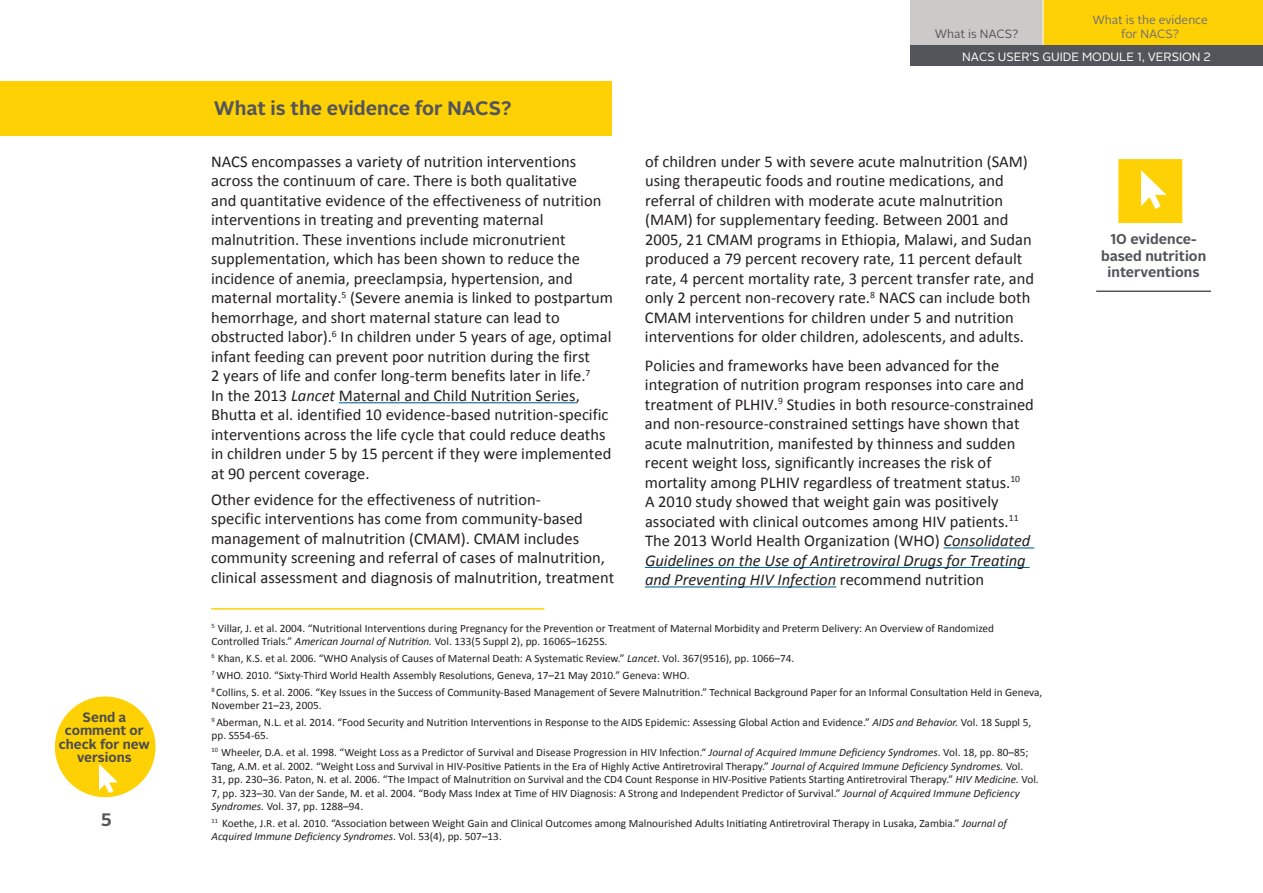
<style>
.page{position:relative;width:1263px;height:893px;background:#fff}
.page>*{position:absolute;margin:0;border:0;box-sizing:border-box;transform-origin:0 0}
.Heading_questions{font:700 19.5px "Alright Sans";color:#54555a}
.t1{font:700 18px "Alright Sans";color:#54555a}
.t2{font:16.5px/19.5px "Calibri";color:#231f20}
.Link_text{font:700 14.25px/16.5px "Alright Sans";color:#54555a;text-align:center}
.Send_a_comment{font:700 13.5px/13.5px "Alright Sans";color:#4b4c4d;text-align:center}
.t3{font:12px "Alright Sans";color:#fff}
.t4{font:12px/14.4px "Alright Sans";color:#717074;text-align:center}
.t5{font:12px "Alright Sans";color:#54555a}
.footnote{font:11.25px/13.5px "Calibri";color:#231f20}
.s1{font-style:italic}
</style>
<div class="page">
<div style="left:910px;top:0;width:133px;height:65px;background:#cdc9c8"></div>
<div style="left:1043px;top:0;width:220px;height:66px;background:#fed105"></div>
<div style="left:910px;top:46px;width:352px;height:20px;background:#54555a"></div>
<div style="left:0;top:81px;width:611px;height:54px;background:#fed105"></div>
<hr style="left:339px;top:402px;width:237px;height:1px;background:#006494">
<hr style="left:943px;top:547px;width:91px;height:1px;background:#006494">
<hr style="left:645px;top:567px;width:384px;height:1px;background:#006494">
<hr style="left:645px;top:586px;width:191px;height:1px;background:#006494">
<div style="left:56px;top:697px;width:99px;height:99px;background:#fed105;border-radius:50%"></div>
<div style="left:55px;top:696px;width:101px;height:101px;border:2px solid #fed105;border-radius:50%"></div>
<svg style="left:100px;top:766px;width:16px;height:25px"></svg>
<div style="left:97px;top:763px;width:22px;height:31px;border:2px solid #fed105"></div>
<hr style="left:1096px;top:290px;width:115px;height:2px;background:#54555a">
<div style="left:1118px;top:159px;width:64px;height:64px;background:#fed105;border:2px solid #fed105"></div>
<svg style="left:1141px;top:170px;width:25px;height:39px"></svg>
<hr style="left:211px;top:608px;width:333px;height:2px;background:#fed105">
<p class="Send_a_comment" style="left:59px;top:710px;width:93px">Send a comment or check for new versions</p>
<p class="t1" style="left:101px;top:807px;width:13px">5</p>
<p class="t4" style="left:1092px;top:13px;width:117px">What is the evidence for NACS?</p>
<p class="t3" style="left:962px;top:48px;width:250px">NACS USER’S GUIDE MODULE 1, VERSION 2</p>
<p class="t5" style="left:935px;top:26px;width:85px">What is NACS?</p>
<p class="Heading_questions" style="left:214px;top:95px;width:299px">What is the evidence for NACS?</p>
<p class="t2" style="left:211px;top:152px;width:403px">NACS encompasses a variety of nutrition interventions across the continuum of care. There is both qualitative<br>and quantitative evidence of the effectiveness of nutrition interventions in treating and preventing maternal malnutrition. These inventions include micronutrient supplementation, which has been shown to reduce the incidence of anemia, preeclampsia, hypertension, and maternal mortality.<sup>5</sup> (Severe anemia is linked to postpartum hemorrhage, and short maternal stature can lead to obstructed labor).<sup>6</sup> In children under 5 years of age, optimal infant feeding can prevent poor nutrition during the first<br>2 years of life and confer long-term benefits later in life.<sup>7<br></sup>In the 2013 <span class="s1">Lancet</span> Maternal and Child Nutrition Series,</p>
<p class="t2" style="left:211px;top:405px;width:402px">Bhutta et al. identified 10 evidence-based nutrition-specific interventions across the life cycle that could reduce deaths in children under 5 by 15 percent if they were implemented at 90 percent coverage.</p>
<p class="t2" style="left:211px;top:490px;width:405px">Other evidence for the effectiveness of nutrition-<br>specific interventions has come from community-based management of malnutrition (CMAM). CMAM includes community screening and referral of cases of malnutrition, clinical assessment and diagnosis of malnutrition, treatment</p>
<p class="t2" style="left:645px;top:152px;width:391px">of children under 5 with severe acute malnutrition (SAM) using therapeutic foods and routine medications, and referral of children with moderate acute malnutrition (MAM) for supplementary feeding. Between 2001 and 2005, 21 CMAM programs in Ethiopia, Malawi, and Sudan produced a 79 percent recovery rate, 11 percent default rate, 4 percent mortality rate, 3 percent transfer rate, and only 2 percent non-recovery rate.<sup>8</sup> NACS can include both CMAM interventions for children under 5 and nutrition interventions for older children, adolescents, and adults.</p>
<p class="t2" style="left:645px;top:355px;width:390px">Policies and frameworks have been advanced for the integration of nutrition program responses into care and treatment of PLHIV.<sup>9</sup> Studies in both resource-constrained and non-resource-constrained settings have shown that acute malnutrition, manifested by thinness and sudden recent weight loss, significantly increases the risk of mortality among PLHIV regardless of treatment status.<sup>10<br></sup>A 2010 study showed that weight gain was positively associated with clinical outcomes among HIV patients.<sup>11<br></sup>The 2013 World Health Organization (WHO) <span class="s1">Consolidated Guidelines on the Use of Antiretroviral Drugs for Treating and Preventing HIV Infection</span> recommend nutrition</p>
<p class="footnote" style="left:212px;top:621px;width:784px"><sup>5</sup> Villar, J. et al. 2004. “Nutritional Interventions during Pregnancy for the Prevention or Treatment of Maternal Morbidity and Preterm Delivery: An Overview of Randomized</p>
<p class="footnote" style="left:212px;top:635px;width:397px">Controlled Trials.” <span class="s1">American Journal of Nutrition.</span> Vol. 133(5 Suppl 2), pp. 1606S–1625S.</p>
<p class="footnote" style="left:212px;top:652px;width:584px"><sup>6</sup> Khan, K.S. et al. 2006. “WHO Analysis of Causes of Maternal Death: A Systematic Review.” <span class="s1">Lancet</span>. Vol. 367(9516), pp. 1066–74.</p>
<p class="footnote" style="left:212px;top:668px;width:480px"><sup>7</sup> WHO. 2010. “Sixty-Third World Health Assembly Resolutions, Geneva, 17–21 May 2010.” Geneva: WHO.</p>
<p class="footnote" style="left:212px;top:685px;width:832px"><sup>8</sup> Collins, S. et al. 2006. “Key Issues in the Success of Community-Based Management of Severe Malnutrition.” Technical Background Paper for an Informal Consultation Held in Geneva,<br>November 21–23, 2005.</p>
<p class="footnote" style="left:212px;top:715px;width:821px"><sup>9</sup> Aberman, N.L. et al. 2014. “Food Security and Nutrition Interventions in Response to the AIDS Epidemic: Assessing Global Action and Evidence.” <span class="s1">AIDS and Behavior.</span> Vol. 18 Suppl 5, pp. S554-65.</p>
<p class="footnote" style="left:212px;top:746px;width:829px"><sup>10</sup> Wheeler, D.A. et al. 1998. “Weight Loss as a Predictor of Survival and Disease Progression in HIV Infection.“ <span class="s1">Journal of Acquired Immune Deficiency Syndromes</span>. Vol. 18, pp. 80–85; Tang, A.M. et al. 2002. “Weight Loss and Survival in HIV-Positive Patients in the Era of Highly Active Antiretroviral Therapy.” <span class="s1">Journal of Acquired Immune Deficiency Syndromes.</span> Vol.<br>31, pp. 230–36. Paton, N. et al. 2006. “The Impact of Malnutrition on Survival and the CD4 Count Response in HIV-Positive Patients Starting Antiretroviral Therapy.” <span class="s1">HIV Medicine.</span> Vol.<br>7, pp. 323–30. Van der Sande, M. et al. 2004. “Body Mass Index at Time of HIV Diagnosis: A Strong and Independent Predictor of Survival.” <span class="s1">Journal of Acquired Immune Deficiency Syndromes.</span> Vol. 37, pp. 1288–94.</p>
<p class="footnote" style="left:211px;top:816px;width:797px"><sup>11</sup> Koethe, J.R. et al. 2010. “Association between Weight Gain and Clinical Outcomes among Malnourished Adults Initiating Antiretroviral Therapy in Lusaka, Zambia.” <span class="s1">Journal of<br>Acquired Immune Deficiency Syndromes</span>. Vol. 53(4), pp. 507–13.</p>
<p class="Link_text" style="left:1101px;top:231px;width:107px">10 evidence&shy;based nutrition interventions</p>
</div>
